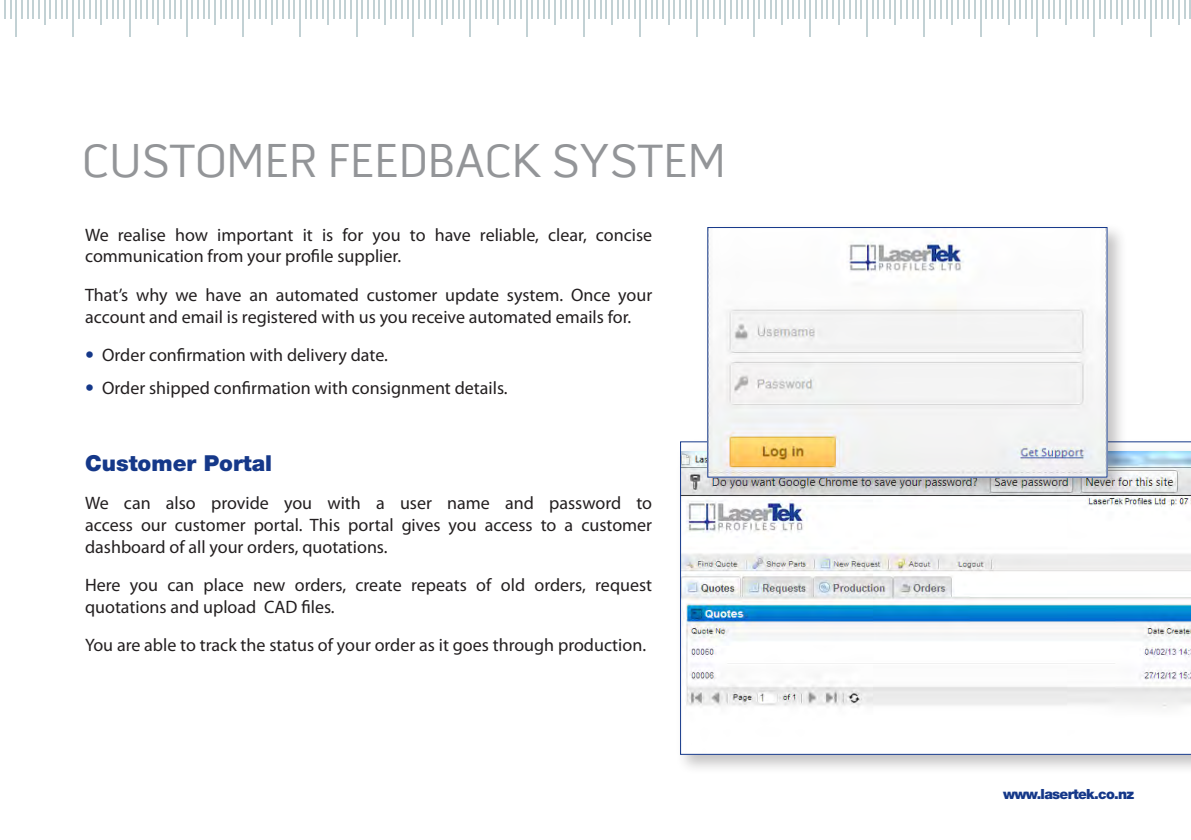
<style>
.page{position:relative;width:1191px;height:840px;background:#fff}
.page>*{position:absolute;margin:0;border:0;box-sizing:border-box;transform-origin:0 0}
.t1{font:48px "Pill Gothic 600 mg";color:#939598}
.t2{font:900 22px "Helvetica Neue LT Std";color:#153889}
.t3{font:18px/21.6px "Myriad Pro";color:#231f20}
.t4{font:900 14px "Helvetica Neue LT Std";letter-spacing:-.05em;color:#153889}
.s1{font-family:"Helvetica Neue LT Std";font-weight:900;color:#153889}
</style>
<div class="page">
<svg style="left:21px;top:0;width:47px;height:25px"></svg>
<hr style="left:73px;top:0;width:1px;height:36px;background:#c2d1d4">
<svg style="left:78px;top:0;width:47px;height:25px"></svg>
<hr style="left:129px;top:0;width:1px;height:36px;background:#c2d1d4">
<svg style="left:135px;top:0;width:46px;height:25px"></svg>
<hr style="left:186px;top:0;width:1px;height:36px;background:#c2d1d4">
<svg style="left:192px;top:0;width:46px;height:25px"></svg>
<hr style="left:243px;top:0;width:1px;height:36px;background:#c2d1d4">
<svg style="left:248px;top:0;width:47px;height:25px"></svg>
<hr style="left:299px;top:0;width:1px;height:36px;background:#c2d1d4">
<svg style="left:305px;top:0;width:46px;height:25px"></svg>
<hr style="left:356px;top:0;width:1px;height:36px;background:#c2d1d4">
<svg style="left:362px;top:0;width:46px;height:25px"></svg>
<hr style="left:413px;top:0;width:1px;height:36px;background:#c2d1d4">
<svg style="left:418px;top:0;width:47px;height:25px"></svg>
<hr style="left:469px;top:0;width:2px;height:36px;background:#c2d1d4">
<svg style="left:475px;top:0;width:47px;height:25px"></svg>
<hr style="left:526px;top:0;width:1px;height:36px;background:#c2d1d4">
<svg style="left:532px;top:0;width:18px;height:18px"></svg>
<svg style="left:560px;top:0;width:18px;height:18px"></svg>
<hr style="left:554px;top:0;width:2px;height:25px;background:#c2d1d4">
<hr style="left:583px;top:0;width:1px;height:36px;background:#c2d1d4">
<svg style="left:588px;top:0;width:47px;height:25px"></svg>
<hr style="left:639px;top:0;width:2px;height:36px;background:#c2d1d4">
<svg style="left:645px;top:0;width:47px;height:25px"></svg>
<hr style="left:696px;top:0;width:1px;height:36px;background:#c2d1d4">
<svg style="left:702px;top:0;width:46px;height:25px"></svg>
<hr style="left:753px;top:0;width:1px;height:36px;background:#c2d1d4">
<svg style="left:759px;top:0;width:46px;height:25px"></svg>
<hr style="left:810px;top:0;width:1px;height:36px;background:#c2d1d4">
<svg style="left:815px;top:0;width:47px;height:25px"></svg>
<hr style="left:866px;top:0;width:1px;height:36px;background:#c2d1d4">
<svg style="left:872px;top:0;width:46px;height:25px"></svg>
<hr style="left:923px;top:0;width:1px;height:36px;background:#c2d1d4">
<svg style="left:929px;top:0;width:46px;height:25px"></svg>
<hr style="left:980px;top:0;width:1px;height:36px;background:#c2d1d4">
<svg style="left:985px;top:0;width:47px;height:25px"></svg>
<hr style="left:1036px;top:0;width:1px;height:36px;background:#c2d1d4">
<svg style="left:1042px;top:0;width:46px;height:25px"></svg>
<hr style="left:1093px;top:0;width:1px;height:36px;background:#c2d1d4">
<svg style="left:1099px;top:0;width:46px;height:25px"></svg>
<hr style="left:1150px;top:0;width:1px;height:36px;background:#c2d1d4">
<svg style="left:1155px;top:0;width:36px;height:25px"></svg>
<svg style="left:4px;top:0;width:7px;height:18px"></svg>
<hr style="left:16px;top:0;width:1px;height:36px;background:#c2d1d4">
<div style="left:676px;top:437px;width:515px;height:338px;background:#231f20;opacity:.27"></div>
<svg style="left:680px;top:441px;width:511px;height:313px"></svg>
<div style="left:703px;top:223px;width:424px;height:274px;background:#231f20;opacity:.27"></div>
<img style="left:709px;top:229px;width:396px;height:246px">
<div style="left:707px;top:227px;width:400px;height:250px;border:1px solid #153889"></div>
<h1 class="t1" style="left:82px;top:133px;width:645px">CUSTOMER FEEDBACK SYSTEM</h1>
<p class="t3" style="left:85px;top:223px;width:568px">We realise how important it is for you to have reliable, clear, concise communication from your profile supplier.</p>
<p class="t3" style="left:85px;top:283px;width:568px">That’s why we have an automated customer update system. Once your account and email is registered with us you receive automated emails for.</p>
<p class="t3" style="left:85px;top:344px;width:304px"><span class="s1">•</span> Order confirmation with delivery date.</p>
<p class="t3" style="left:85px;top:377px;width:424px"><span class="s1">•</span> Order shipped confirmation with consignment details.</p>
<p class="t2" style="left:85px;top:449px;width:188px">Customer Portal</p>
<p class="t3" style="left:85px;top:492px;width:568px;text-align:justify">We can also provide you with a user name and password to access our customer portal. This portal gives you access to a customer dashboard of all your orders, quotations.</p>
<p class="t3" style="left:85px;top:573px;width:568px">Here you can place new orders, create repeats of old orders, request quotations and upload CAD files.</p>
<p class="t3" style="left:85px;top:634px;width:562px">You are able to track the status of your order as it goes through production.</p>
<p class="t4" style="left:1003px;top:785px;width:133px">www.lasertek.co.nz</p>
</div>
